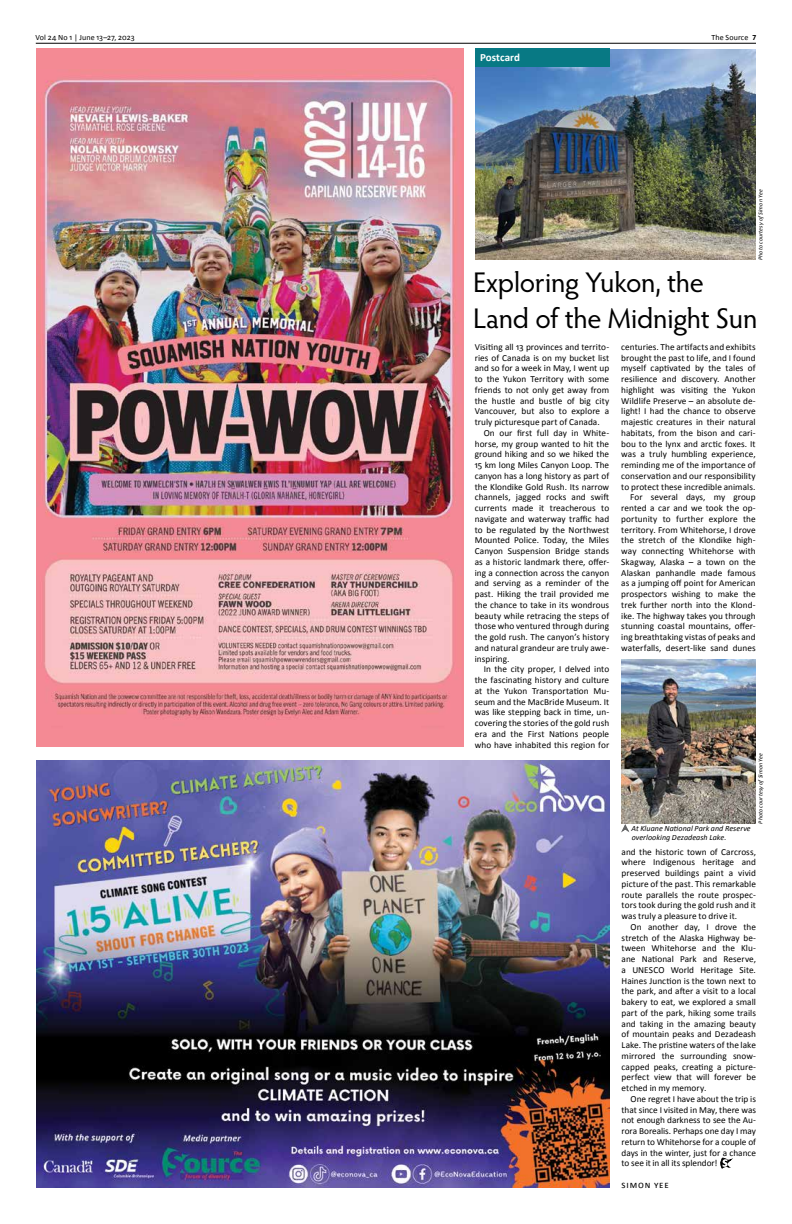
<style>
.page{position:relative;width:792px;height:1224px;background:#fff}
.page>*{position:absolute;margin:0;border:0;box-sizing:border-box;transform-origin:0 0}
.t1{font:28.5px/36px "Hypatia Sans Pro";letter-spacing:-.01em;color:#000}
.t2{font:700 11px "Calibri";color:#fff}
.t3{font:10px "Calibri";color:#000}
.t4{font:9.2px/10.7px "Calibri";letter-spacing:.005em;color:#000;text-align:justify}
.t5{font:italic 8px/9px "Calibri";letter-spacing:.01em;color:#000}
.t6{font:8px "Calibri";letter-spacing:.01em;color:#000}
.t7{font:italic 6px "Calibri";letter-spacing:.02em;color:#000}
.s1{font-weight:700}
</style>
<div class="page">
<hr style="left:36px;top:43px;width:720px;height:1px;background:#000">
<img style="left:475px;top:49px;width:281px;height:211px">
<svg style="left:621px;top:823px;width:10px;height:10px"></svg>
<div style="left:36px;top:49px;width:428px;height:698px;background:#f48a94"></div>
<img style="left:43px;top:78px;width:413px;height:640px">
<img style="left:36px;top:760px;width:574px;height:428px">
<div style="left:475px;top:48px;width:134px;height:19px;background:#087984"></div>
<img style="left:621px;top:660px;width:135px;height:163px">
<svg style="left:720px;top:1157px;width:11px;height:11px"></svg>
<p class="t6" style="left:35px;top:32px;width:101px">Vol 24 No 1 | June 13–27, 2023</p>
<p class="t6" style="left:711px;top:32px;width:46px">The Source <span class="s1">7</span></p>
<p class="t2" style="left:480px;top:50px;width:41px">Postcard</p>
<p class="t7" style="left:756px;top:260px;width:72px;rotate:-90deg">Photo courtesy ofSimon Yee</p>
<h1 class="t1" style="left:473px;top:263px;width:286px">Exploring Yukon, the<br>Land of the Midnight Sun</h1>
<p class="t4" style="left:475px;top:342px;width:136px">Visiting all 13 provinces and territo&shy;ries of Canada is on my bucket list and so for a week in May, I went up to the Yukon Territory with some friends to not only get away from the hustle and bustle of big city Vancouver, but also to explore a truly picturesque part of Canada.</p>
<p class="t4" style="left:475px;top:428px;width:136px;text-indent:9px">On our first full day in White&shy;horse, my group wanted to hit the ground hiking and so we hiked the 15 km long Miles Canyon Loop. The canyon has a long history as part of the Klondike Gold Rush. Its narrow channels, jagged rocks and swift currents made it treacherous to navigate and waterway traffic had to be regulated by the Northwest Mounted Police. Today, the Miles Canyon Suspension Bridge stands as a historic landmark there, offer&shy;ing a connection across the canyon and serving as a reminder of the past. Hiking the trail provided me the chance to take in its wondrous beauty while retracing the steps of those who ventured through during the gold rush. The canyon’s history and natural grandeur are truly awe&shy;inspiring.</p>
<p class="t4" style="left:475px;top:664px;width:136px;text-indent:9px">In the city proper, I delved into the fascinating history and culture at the Yukon Transportation Mu&shy;seum and the MacBride Museum. It was like stepping back in time, un&shy;covering the stories of the gold rush era and the First Nations people who have inhabited this region for</p>
<p class="t4" style="left:621px;top:341px;width:136px;text-align:right">centuries. The artifacts and exhibits brought the past to life, and I found myself captivated by the tales of resilience and discovery. Another highlight was visiting the Yukon Wildlife Preserve – an absolute de&shy;light! I had the chance to observe majestic creatures in their natural habitats, from the bison and cari&shy;bou to the lynx and arctic foxes. It was a truly humbling experience, reminding me of the importance of conservation and our responsibility to protect these incredible animals.<br>For several days, my group rented a car and we took the op&shy;portunity to further explore the territory. From Whitehorse, I drove the stretch of the Klondike high&shy;way connecting Whitehorse with Skagway, Alaska – a town on the Alaskan panhandle made famous as a jumping off point for American prospectors wishing to make the trek further north into the Klond&shy;ike. The highway takes you through stunning coastal mountains, offer&shy;ing breathtaking vistas of peaks and waterfalls, desert-like sand dunes</p>
<p class="t7" style="left:756px;top:824px;width:72px;rotate:-90deg">Photo courtesy ofSimon Yee</p>
<p class="t5" style="left:631px;top:824px;width:121px">At Kluane National Park and Reserve overlooking Dezadeash Lake.</p>
<p class="t4" style="left:622px;top:846px;width:136px">and the historic town of Carcross, where Indigenous heritage and preserved buildings paint a vivid picture of the past. This remarkable route parallels the route prospec&shy;tors took during the gold rush and it was truly a pleasure to drive it.</p>
<p class="t4" style="left:622px;top:922px;width:136px;text-indent:9px">On another day, I drove the stretch of the Alaska Highway be&shy;tween Whitehorse and the Klu&shy;ane National Park and Reserve, a UNESCO World Heritage Site.<br>Haines Junction is the town next to the park, and after a visit to a local bakery to eat, we explored a small part of the park, hiking some trails and taking in the amazing beauty of mountain peaks and Dezadeash Lake. The pristine waters of the lake mirrored the surrounding snow&shy;capped peaks, creating a picture&shy;perfect view that will forever be etched in my memory.</p>
<p class="t4" style="left:622px;top:1094px;width:136px;text-indent:9px">One regret I have about the trip is that since I visited in May, there was not enough darkness to see the Au&shy;rora Borealis. Perhaps one day I may return to Whitehorse for a couple of days in the winter, just for a chance to see it in all its splendor!</p>
<p class="t3" style="left:622px;top:1178px;width:39px">Simon Yee</p>
</div>
